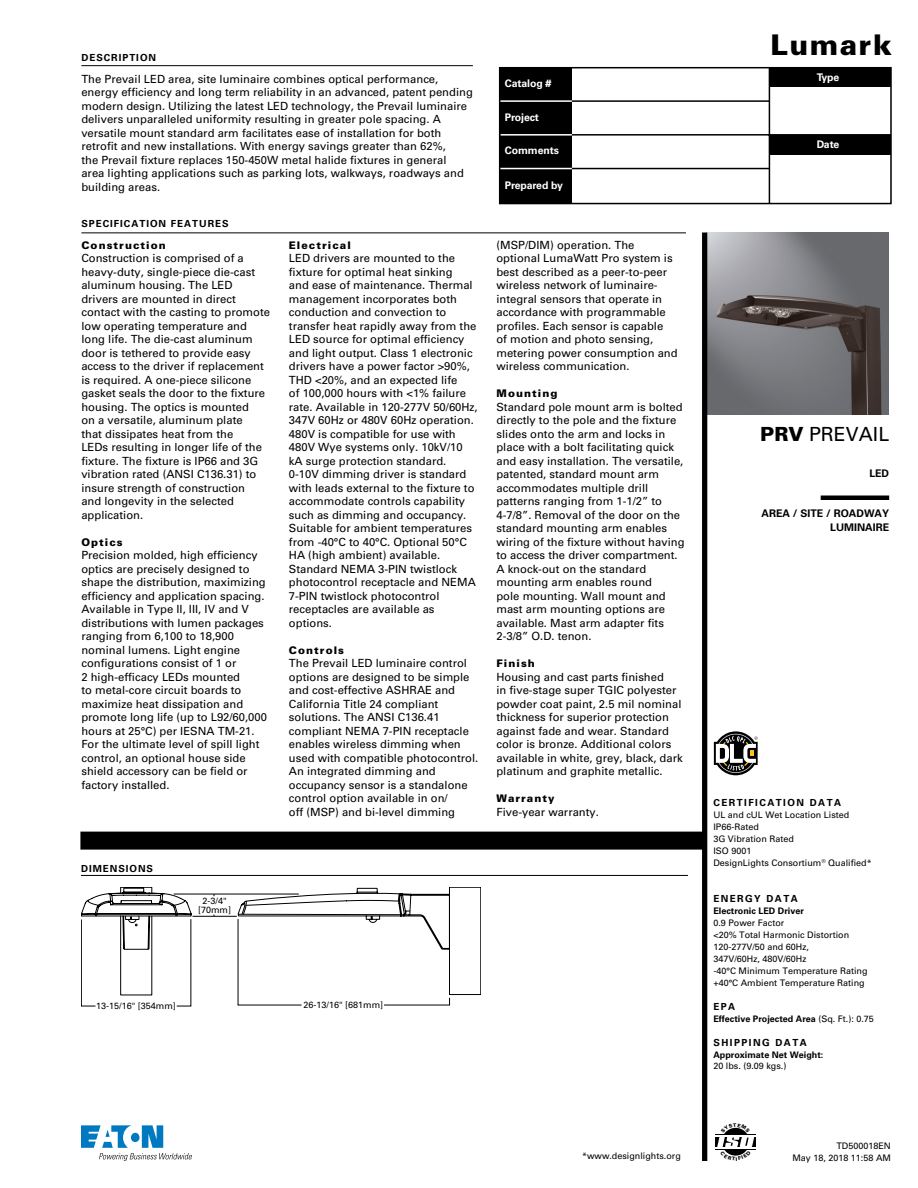
<style>
.page{position:relative;width:918px;height:1188px;background:#fff}
.page>*{position:absolute;margin:0;border:0;box-sizing:border-box;transform-origin:0 0}
.t1{font:900 28.5px "Univers LT Std";letter-spacing:.05em;color:#000}
.t2{font:19.5px "Univers LT Std";color:#000}
.t3{font:11.25px/13.5px "Univers LT Std";color:#000}
.t4{font:900 10.5px "Univers LT Std";letter-spacing:.1em;color:#000}
.t5{font:700 10.5px "Univers LT Std";letter-spacing:-.01em;color:#fff}
.t6{font:700 10.5px/13.5px "Univers LT Std";color:#000;text-align:right}
.t7{font:700 9.75px "Univers LT Std";letter-spacing:.1em;color:#000}
.t8{font:700 9.75px "Univers LT Std";letter-spacing:.15em;color:#000}
.t9{font:9px/12px "Univers LT Std";color:#000}
.t10{font:700 9px "Univers LT Std";color:#000}
.s1{font-weight:900}
.s2{font-weight:400}
</style>
<div class="page">
<img style="left:707px;top:233px;width:182px;height:182px">
<hr style="left:821px;top:496px;width:68px;height:4px;background:#000">
<hr style="left:81px;top:233px;width:605px;height:1px;background:#000">
<hr style="left:81px;top:65px;width:392px;height:1px;background:#000">
<svg style="left:81px;top:1125px;width:111px;height:36px"></svg>
<div style="left:80px;top:832px;width:624px;height:18px;background:#000"></div>
<div style="left:702px;top:232px;width:5px;height:929px;background:#000"></div>
<svg style="left:81px;top:887px;width:369px;height:120px"></svg>
<div style="left:449px;top:887px;width:32px;height:108px;border:1px solid #000"></div>
<hr style="left:81px;top:875px;width:607px;height:1px;background:#000">
<svg style="left:715px;top:1134px;width:41px;height:16px"></svg>
<hr style="left:714px;top:1136px;width:43px;height:1px;background:#fff">
<hr style="left:714px;top:1147px;width:43px;height:1px;background:#fff">
<svg style="left:714px;top:731px;width:44px;height:44px"></svg>
<div style="left:500px;top:68px;width:72px;height:136px;background:#000"></div>
<div style="left:770px;top:67px;width:121px;height:20px;background:#000"></div>
<div style="left:770px;top:135px;width:121px;height:20px;background:#000"></div>
<hr style="left:572px;top:100px;width:198px;height:2px;background:#000">
<hr style="left:500px;top:100px;width:72px;height:2px;background:#fff">
<hr style="left:572px;top:168px;width:198px;height:1px;background:#000">
<hr style="left:500px;top:168px;width:72px;height:1px;background:#fff">
<hr style="left:769px;top:68px;width:1px;height:136px;background:#000">
<hr style="left:572px;top:134px;width:319px;height:2px;background:#000">
<hr style="left:500px;top:134px;width:72px;height:2px;background:#fff">
<div style="left:499px;top:67px;width:393px;height:137px;border:2px solid #000"></div>
<svg style="left:717px;top:1127px;width:37px;height:29px"></svg>
<p class="t7" style="left:81px;top:52px;width:76px">DESCRIPTION</p>
<p class="t3" style="left:81px;top:72px;width:393px">The Prevail LED area, site luminaire combines optical performance, energy efficiency and long term reliability in an advanced, patent pending modern design. Utilizing the latest LED technology, the Prevail luminaire delivers unparalleled uniformity resulting in greater pole spacing. A versatile mount standard arm facilitates ease of installation for both retrofit and new installations. With energy savings greater than 62%,<br>the Prevail fixture replaces 150-450W metal halide fixtures in general<br>area lighting applications such as parking lots, walkways, roadways and building areas.</p>
<p class="t7" style="left:81px;top:218px;width:149px">SPECIFICATION FEATURES</p>
<p class="t4" style="left:81px;top:238px;width:86px">Construction</p>
<p class="t3" style="left:81px;top:251px;width:190px">Construction is comprised of a heavy-duty, single-piece die-cast aluminum housing. The LED drivers are mounted in direct contact with the casting to promote low operating temperature and long life. The die-cast aluminum door is tethered to provide easy access to the driver if replacement is required. A one-piece silicone gasket seals the door to the fixture housing. The optics is mounted<br>on a versatile, aluminum plate<br>that dissipates heat from the<br>LEDs resulting in longer life of the fixture. The fixture is IP66 and 3G vibration rated (ANSI C136.31) to insure strength of construction<br>and longevity in the selected application.</p>
<p class="t4" style="left:81px;top:535px;width:43px">Optics</p>
<p class="t3" style="left:81px;top:548px;width:187px">Precision molded, high efficiency optics are precisely designed to shape the distribution, maximizing efficiency and application spacing.<br>Available in Type II, III, IV and V distributions with lumen packages ranging from 6,100 to 18,900 nominal lumens. Light engine configurations consist of 1 or<br>2 high-efficacy LEDs mounted<br>to metal-core circuit boards to maximize heat dissipation and promote long life (up to L92/60,000 hours at 25°C) per IESNA TM-21.<br>For the ultimate level of spill light control, an optional house side shield accessory can be field or factory installed.</p>
<p class="t7" style="left:81px;top:862px;width:74px">DIMENSIONS</p>
<p class="t9" style="left:198px;top:896px;width:34px;line-height:9px;text-align:center">2-3/4" [70mm]</p>
<p class="t4" style="left:289px;top:238px;width:63px">Electrical</p>
<p class="t3" style="left:289px;top:251px;width:190px">LED drivers are mounted to the fixture for optimal heat sinking<br>and ease of maintenance. Thermal management incorporates both conduction and convection to transfer heat rapidly away from the<br>LED source for optimal efficiency and light output. Class 1 electronic drivers have a power factor &gt;90%,<br>THD &lt;20%, and an expected life<br>of 100,000 hours with &lt;1% failure rate. Available in 120-277V 50/60Hz,<br>347V 60Hz or 480V 60Hz operation.<br>480V is compatible for use with<br>480V Wye systems only. 10kV/10 kA surge protection standard.<br>0-10V dimming driver is standard with leads external to the fixture to accommodate controls capability such as dimming and occupancy.<br>Suitable for ambient temperatures from -40°C to 40°C. Optional 50°C<br>HA (high ambient) available.<br>Standard NEMA 3-PIN twistlock photocontrol receptacle and NEMA<br>7-PIN twistlock photocontrol receptacles are available as options.</p>
<p class="t4" style="left:289px;top:643px;width:57px">Controls</p>
<p class="t3" style="left:289px;top:656px;width:191px">The Prevail LED luminaire control options are designed to be simple and cost-effective ASHRAE and<br>California Title 24 compliant solutions. The ANSI C136.41 compliant NEMA 7-PIN receptacle enables wireless dimming when used with compatible photocontrol.<br>An integrated dimming and occupancy sensor is a standalone control option available in on/<br>off (MSP) and bi-level dimming</p>
<p class="t5" style="left:505px;top:77px;width:48px">Catalog #</p>
<p class="t5" style="left:505px;top:111px;width:36px">Project</p>
<p class="t5" style="left:505px;top:144px;width:56px">Comments</p>
<p class="t5" style="left:505px;top:179px;width:60px">Prepared by</p>
<p class="t3" style="left:496px;top:238px;width:183px">(MSP/DIM) operation. The optional LumaWatt Pro system is best described as a peer-to-peer wireless network of luminaire&shy;integral sensors that operate in accordance with programmable profiles. Each sensor is capable<br>of motion and photo sensing, metering power consumption and wireless communication.</p>
<p class="t4" style="left:496px;top:387px;width:63px">Mounting</p>
<p class="t3" style="left:496px;top:400px;width:190px">Standard pole mount arm is bolted directly to the pole and the fixture slides onto the arm and locks in place with a bolt facilitating quick and easy installation. The versatile, patented, standard mount arm accommodates multiple drill patterns ranging from 1-1/2” to<br>4-7/8”. Removal of the door on the standard mounting arm enables wiring of the fixture without having to access the driver compartment.<br>A knock-out on the standard mounting arm enables round<br>pole mounting. Wall mount and mast arm mounting options are available. Mast arm adapter fits<br>2-3/8” O.D. tenon.</p>
<p class="t4" style="left:496px;top:657px;width:40px">Finish</p>
<p class="t3" style="left:496px;top:670px;width:188px">Housing and cast parts finished<br>in five-stage super TGIC polyester powder coat paint, 2.5 mil nominal thickness for superior protection against fade and wear. Standard color is bronze. Additional colors available in white, grey, black, dark platinum and graphite metallic.</p>
<p class="t4" style="left:496px;top:792px;width:60px">Warranty</p>
<p class="t3" style="left:496px;top:805px;width:104px">Five-year warranty.</p>
<p class="t9" style="left:96px;top:1000px;width:81px">13-15/16" [354mm]</p>
<p class="t9" style="left:304px;top:999px;width:81px">26-13/16" [681mm]</p>
<p class="t9" style="left:582px;top:1149px;width:100px">*www.designlights.org</p>
<h1 class="t1" style="left:771px;top:27px;width:123px">Lumark</h1>
<p class="t5" style="left:817px;top:71px;width:24px">Type</p>
<p class="t5" style="left:817px;top:138px;width:24px">Date</p>
<h2 class="t2" style="left:760px;top:422px;width:130px"><span class="s1">PRV</span> PREVAIL</h2>
<p class="t6" style="left:869px;top:466px;width:21px">LED</p>
<p class="t6" style="left:761px;top:507px;width:129px">AREA / SITE / ROADWAY<br>LUMINAIRE</p>
<p class="t8" style="left:713px;top:797px;width:129px">CERTIFICATION DATA</p>
<p class="t9" style="left:713px;top:809px;width:160px">UL and cUL Wet Location Listed<br>IP66-Rated<br>3G Vibration Rated<br>ISO 9001<br>DesignLights Consortium<sup>®</sup> Qualified*</p>
<p class="t8" style="left:713px;top:893px;width:86px">ENERGY DATA</p>
<p class="t10" style="left:713px;top:906px;width:92px">Electronic LED Driver</p>
<p class="t9" style="left:713px;top:917px;width:156px">0.9 Power Factor<br>&lt;20% Total Harmonic Distortion<br>120-277V/50 and 60Hz,<br>347V/60Hz, 480V/60Hz<br>-40°C Minimum Temperature Rating +40°C Ambient Temperature Rating</p>
<p class="t7" style="left:713px;top:1001px;width:23px">EPA</p>
<p class="t10" style="left:713px;top:1014px;width:162px">Effective Projected Area <span class="s2">(Sq. Ft.): 0.75</span></p>
<p class="t8" style="left:713px;top:1037px;width:95px">SHIPPING DATA</p>
<p class="t10" style="left:713px;top:1050px;width:112px">Approximate Net Weight:</p>
<p class="t9" style="left:713px;top:1060px;width:75px">20 lbs. (9.09 kgs.)</p>
<p class="t9" style="left:792px;top:1140px;width:100px;text-align:right">TD500018EN<br>May 18, 2018 11:58 AM</p>
</div>
